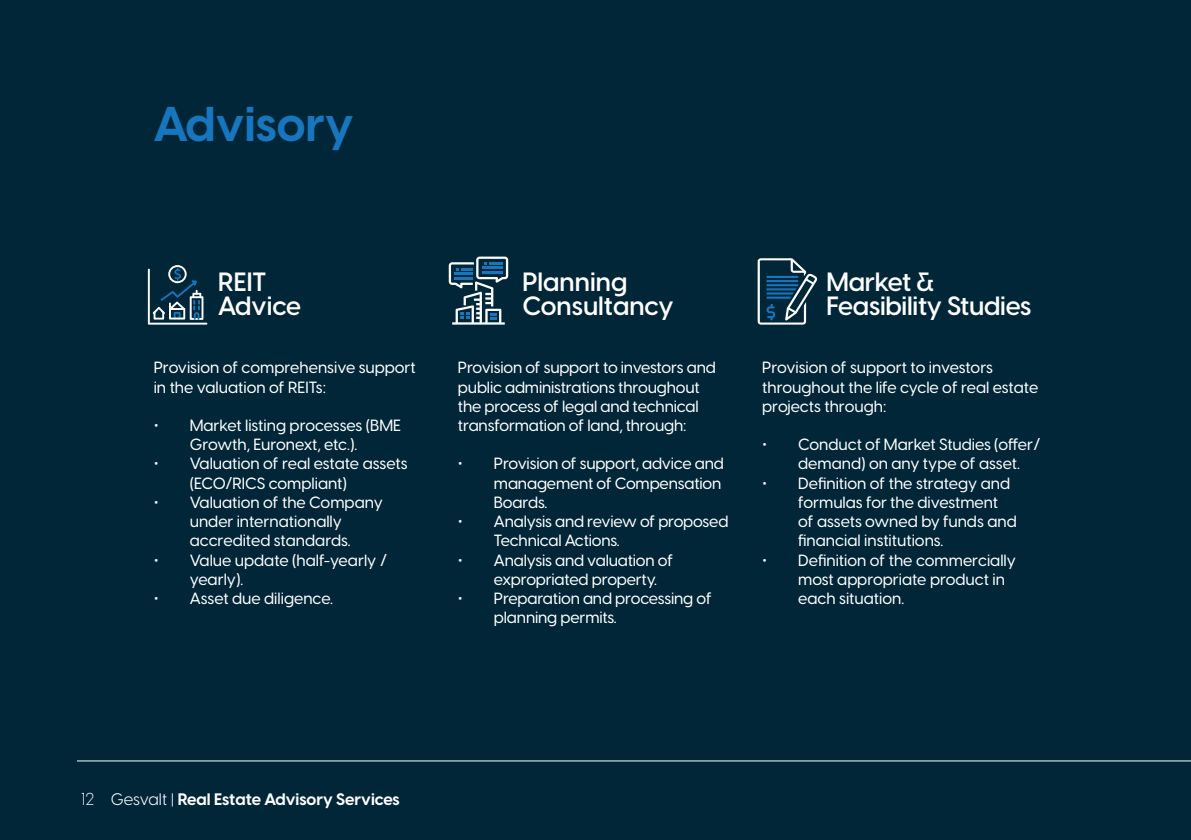
<style>
.page{position:relative;width:1191px;height:840px;background:#fff}
.page>*{position:absolute;margin:0;border:0;box-sizing:border-box;transform-origin:0 0}
.t1{font:700 48px "Visby CF";color:#1776bd}
.t2{font:600 26px/24px "Visby CF";letter-spacing:-.01em;color:#fff}
.t3{font:300 17px "Visby CF";color:#fff}
.t4{font:700 16.4px "Visby CF";color:#fff}
.t5{font:500 16px/19.2px "Visby CF";letter-spacing:-.01em;color:#fff}
.s1{font-family:"Roboto";font-weight:100}
.s2{font-weight:400}
</style>
<div class="page">
<div style="left:1px;top:0;width:1190px;height:839px;background:#002638"></div>
<hr style="left:77px;top:760px;width:1114px;height:1px;background:#fff">
<svg style="left:148px;top:265px;width:59px;height:59px"></svg>
<svg style="left:449px;top:256px;width:59px;height:68px"></svg>
<svg style="left:757px;top:258px;width:60px;height:66px"></svg>
<hr style="left:766px;top:284px;width:32px;height:2px;background:#1776bd">
<h1 class="t1" style="left:154px;top:93px;width:201px">Advisory</h1>
<h2 class="t2" style="left:218px;top:270px;width:84px">REIT<br>Advice</h2>
<p class="t5" style="left:154px;top:358px;width:263px">Provision of comprehensive support in the valuation of REITs:</p>
<p class="t5" style="left:154px;top:415px;width:249px;text-align:center"><span class="s1">•</span> Market listing processes (BME<br>Growth, Euronext, etc.).</p>
<p class="t5" style="left:190px;top:454px;width:219px;text-indent:-36px"><span class="s1">•</span> Valuation of real estate assets (ECO/RICS compliant)</p>
<p class="t5" style="left:154px;top:492px;width:230px;text-align:center"><span class="s1">•</span> Valuation of the Company under internationally accredited standards.</p>
<p class="t5" style="left:190px;top:550px;width:199px;text-indent:-36px"><span class="s1">•</span> Value update (half-yearly / yearly).</p>
<p class="t5" style="left:154px;top:588px;width:181px"><span class="s1">•</span> Asset due diligence.</p>
<h2 class="t2" style="left:522px;top:270px;width:153px">Planning<br>Consultancy</h2>
<p class="t5" style="left:458px;top:358px;width:259px">Provision of support to investors and public administrations throughout the process of legal and technical transformation of land, through:</p>
<p class="t5" style="left:494px;top:454px;width:231px;text-indent:-36px"><span class="s1">•</span> Provision of support, advice and management of Compensation<br>Boards.</p>
<p class="t5" style="left:494px;top:511px;width:236px;text-indent:-36px"><span class="s1">•</span> Analysis and review of proposed<br>Technical Actions.</p>
<p class="t5" style="left:494px;top:550px;width:181px;text-indent:-36px"><span class="s1">•</span> Analysis and valuation of expropriated property.</p>
<p class="t5" style="left:494px;top:588px;width:219px;text-indent:-36px"><span class="s1">•</span> Preparation and processing of planning permits.</p>
<h2 class="t2" style="left:826px;top:270px;width:206px">Market &amp;<br>Feasibility Studies</h2>
<p class="t5" style="left:762px;top:358px;width:278px">Provision of support to investors throughout the life cycle of real estate projects through:</p>
<p class="t5" style="left:798px;top:435px;width:244px;text-indent:-36px"><span class="s1">•</span> Conduct of Market Studies (offer/ demand) on any type of asset.</p>
<p class="t5" style="left:798px;top:473px;width:220px;text-indent:-36px"><span class="s1">•</span> Definition of the strategy and formulas for the divestment of assets owned by funds and financial institutions.</p>
<p class="t5" style="left:798px;top:550px;width:219px;text-indent:-36px"><span class="s1">•</span> Definition of the commercially most appropriate product in each situation.</p>
<p class="t3" style="left:81px;top:788px;width:15px">12</p>
<p class="t4" style="left:111px;top:788px;width:290px"><span class="s2">Gesvalt |</span> Real Estate Advisory Services</p>
</div>
